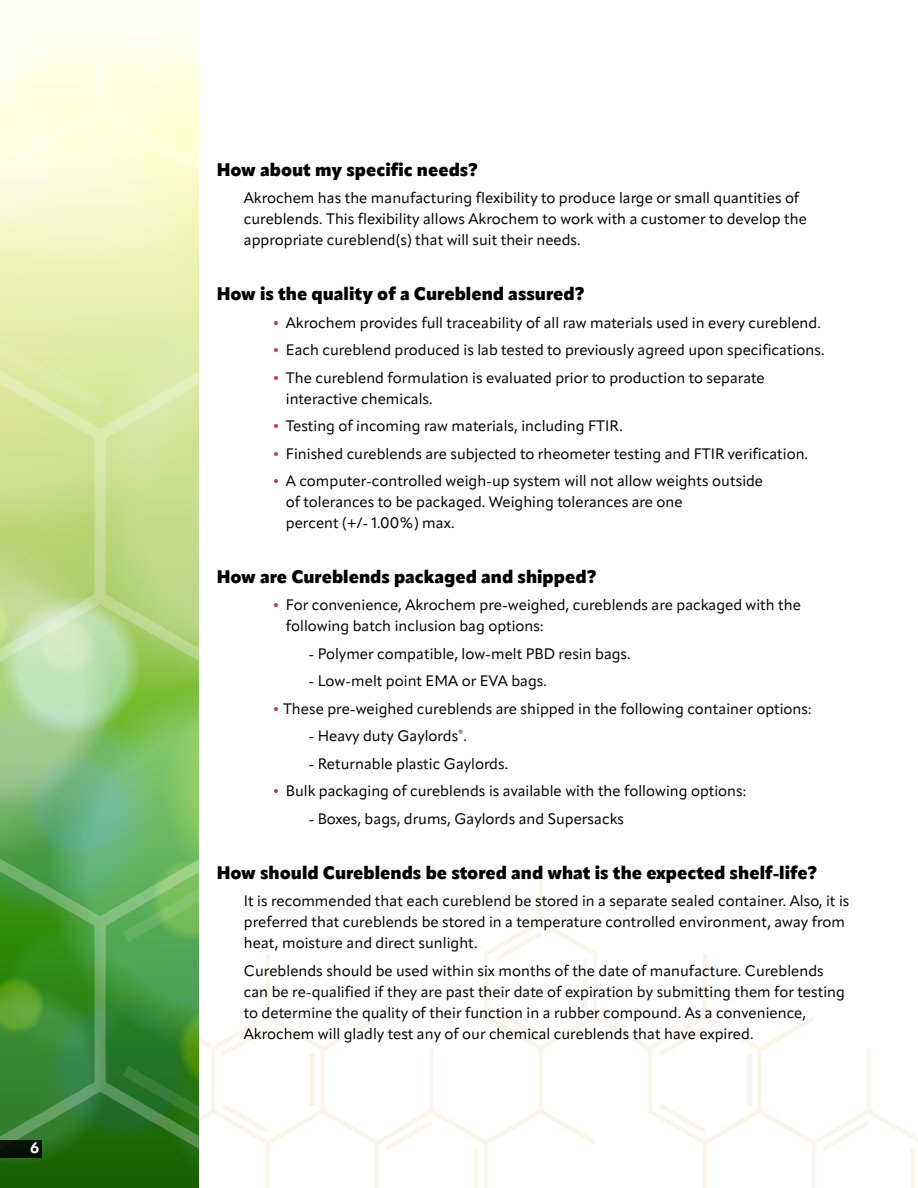
<style>
.page{position:relative;width:918px;height:1188px;background:#fff}
.page>*{position:absolute;margin:0;border:0;box-sizing:border-box;transform-origin:0 0}
.t1{font:900 18px "Apparat";color:#000}
.t2{font:15px/21px "Apparat";color:#000}
.t3{font:700 15px "Apparat";color:#fff}
.s1{color:#c3343e}
</style>
<div class="page">
<svg style="left:199px;top:874px;width:719px;height:314px"></svg>
<hr style="left:911px;top:1148px;width:4px;height:40px;background:#f9f5eb">
<div style="left:747px;top:1054px;width:5px;height:52px;background:#f9f5eb"></div>
<svg style="left:659px;top:1026px;width:47px;height:30px"></svg>
<svg style="left:659px;top:1104px;width:47px;height:29px"></svg>
<svg style="left:0;top:15px;width:199px;height:1173px;background:#a3ca85"></svg>
<div style="left:0;top:1140px;width:42px;height:17px;background:#061205"></div>
<p class="t3" style="left:30px;top:1139px;width:11px">6</p>
<p class="t1" style="left:217px;top:158px;width:263px">How about my specific needs?</p>
<p class="t2" style="left:244px;top:187px;width:565px">Akrochem has the manufacturing flexibility to produce large or small quantities of cureblends. This flexibility allows Akrochem to work with a customer to develop the appropriate cureblend(s) that will suit their needs.</p>
<p class="t1" style="left:217px;top:283px;width:369px">How is the quality of a Cureblend assured?</p>
<p class="t2" style="left:272px;top:312px;width:550px"><span class="s1">•</span> Akrochem provides full traceability of all raw materials used in every cureblend.</p>
<p class="t2" style="left:272px;top:339px;width:554px"><span class="s1">•</span> Each cureblend produced is lab tested to previously agreed upon specifications.</p>
<p class="t2" style="left:286px;top:367px;width:480px;text-indent:-14px"><span class="s1">•</span> The cureblend formulation is evaluated prior to production to separate interactive chemicals.</p>
<p class="t2" style="left:272px;top:415px;width:352px"><span class="s1">•</span> Testing of incoming raw materials, including FTIR.</p>
<p class="t2" style="left:272px;top:443px;width:537px"><span class="s1">•</span> Finished cureblends are subjected to rheometer testing and FTIR verification.</p>
<p class="t2" style="left:286px;top:470px;width:479px;text-indent:-14px"><span class="s1">•</span> A computer-controlled weigh-up system will not allow weights outside of tolerances to be packaged. Weighing tolerances are one<br>percent (+/- 1.00%) max.</p>
<p class="t1" style="left:217px;top:565px;width:381px">How are Cureblends packaged and shipped?</p>
<p class="t2" style="left:286px;top:595px;width:517px;text-indent:-14px"><span class="s1">•</span> For convenience, Akrochem pre-weighed, cureblends are packaged with the following batch inclusion bag options:</p>
<p class="t2" style="left:308px;top:643px;width:324px">- Polymer compatible, low-melt PBD resin bags.</p>
<p class="t2" style="left:308px;top:671px;width:240px">- Low-melt point EMA or EVA bags.</p>
<p class="t2" style="left:272px;top:698px;width:541px"><span class="s1">•</span> These pre-weighed cureblends are shipped in the following container options:</p>
<p class="t2" style="left:308px;top:726px;width:160px">- Heavy duty Gaylords<sup>®</sup>.</p>
<p class="t2" style="left:308px;top:753px;width:201px">- Returnable plastic Gaylords.</p>
<p class="t2" style="left:272px;top:781px;width:475px"><span class="s1">•</span> Bulk packaging of cureblends is available with the following options:</p>
<p class="t2" style="left:308px;top:808px;width:317px">- Boxes, bags, drums, Gaylords and Supersacks</p>
<p class="t1" style="left:217px;top:861px;width:602px">How should Cureblends be stored and what is the expected shelf-life?</p>
<p class="t2" style="left:244px;top:891px;width:607px">It is recommended that each cureblend be stored in a separate sealed container. Also, it is preferred that cureblends be stored in a temperature controlled environment, away from heat, moisture and direct sunlight.</p>
<p class="t2" style="left:244px;top:960px;width:603px">Cureblends should be used within six months of the date of manufacture. Cureblends can be re-qualified if they are past their date of expiration by submitting them for testing to determine the quality of their function in a rubber compound. As a convenience, Akrochem will gladly test any of our chemical cureblends that have expired.</p>
</div>
